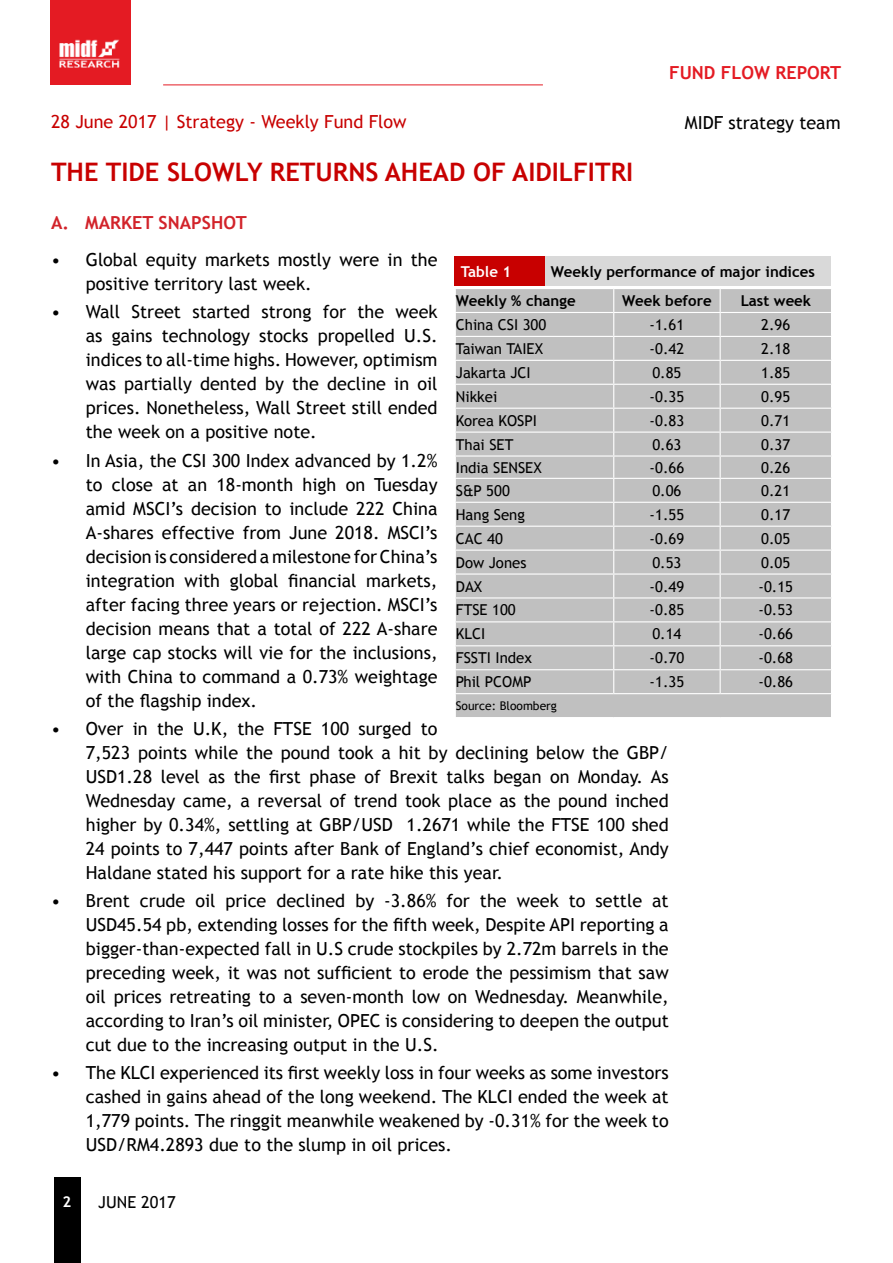
<style>
.page{position:relative;width:893px;height:1263px;background:#fff}
.page>*{position:absolute;margin:0;border:0;box-sizing:border-box;transform-origin:0 0}
.t1{font:700 25.5px "Trebuchet MS";color:#c80000}
.t2{font:18px/24px "Trebuchet MS";color:#000;text-align:justify}
.t3{font:18px "Trebuchet MS";color:#c80000}
.t4{font:700 18px "Trebuchet MS";color:#d2232a}
.t5{font:700 18px "Trebuchet MS";color:#e41b23}
.t6{font:16.5px "Trebuchet MS";color:#000}
.t7{font:15px "Trebuchet MS";color:#000}
.t8{font:700 15px/29.1px "Trebuchet MS";color:#000}
.t9{font:700 15px "Trebuchet MS";color:#fff}
.t10{font:12px "Trebuchet MS";color:#000}
</style>
<div class="page">
<div style="left:54px;top:1178px;width:27px;height:85px;background:#000"></div>
<hr style="left:163px;top:85px;width:380px;height:1px;background:#e41b23">
<div style="left:50px;top:0;width:80px;height:84px;background:#e41b23"></div>
<img style="left:59px;top:39px;width:61px;height:29px">
<div style="left:454px;top:257px;width:91px;height:29px;background:#c80000"></div>
<div style="left:545px;top:257px;width:285px;height:29px;background:#d9d9d9"></div>
<div style="left:456px;top:289px;width:375px;height:428px;background:#c0c0c0"></div>
<svg style="left:613px;top:289px;width:1px;height:404px"></svg>
<svg style="left:719px;top:289px;width:1px;height:404px"></svg>
<hr style="left:454px;top:312px;width:159px;height:1px;background:#fff">
<hr style="left:613px;top:312px;width:107px;height:1px;background:#fff">
<hr style="left:720px;top:312px;width:112px;height:1px;background:#fff">
<hr style="left:454px;top:336px;width:159px;height:1px;background:#fff">
<hr style="left:613px;top:336px;width:107px;height:1px;background:#fff">
<hr style="left:720px;top:336px;width:112px;height:1px;background:#fff">
<hr style="left:454px;top:360px;width:159px;height:1px;background:#fff">
<hr style="left:613px;top:360px;width:107px;height:1px;background:#fff">
<hr style="left:720px;top:360px;width:112px;height:1px;background:#fff">
<hr style="left:454px;top:384px;width:159px;height:1px;background:#fff">
<hr style="left:613px;top:384px;width:107px;height:1px;background:#fff">
<hr style="left:720px;top:384px;width:112px;height:1px;background:#fff">
<hr style="left:454px;top:408px;width:159px;height:1px;background:#fff">
<hr style="left:613px;top:408px;width:107px;height:1px;background:#fff">
<hr style="left:720px;top:408px;width:112px;height:1px;background:#fff">
<hr style="left:454px;top:432px;width:159px;height:1px;background:#fff">
<hr style="left:613px;top:432px;width:107px;height:1px;background:#fff">
<hr style="left:720px;top:432px;width:112px;height:1px;background:#fff">
<hr style="left:454px;top:455px;width:159px;height:2px;background:#fff">
<hr style="left:613px;top:455px;width:107px;height:2px;background:#fff">
<hr style="left:720px;top:455px;width:112px;height:2px;background:#fff">
<hr style="left:454px;top:478px;width:159px;height:1px;background:#fff">
<hr style="left:613px;top:478px;width:107px;height:1px;background:#fff">
<hr style="left:720px;top:478px;width:112px;height:1px;background:#fff">
<hr style="left:454px;top:502px;width:159px;height:1px;background:#fff">
<hr style="left:613px;top:502px;width:107px;height:1px;background:#fff">
<hr style="left:720px;top:502px;width:112px;height:1px;background:#fff">
<hr style="left:454px;top:526px;width:159px;height:1px;background:#fff">
<hr style="left:613px;top:526px;width:107px;height:1px;background:#fff">
<hr style="left:720px;top:526px;width:112px;height:1px;background:#fff">
<hr style="left:454px;top:550px;width:159px;height:1px;background:#fff">
<hr style="left:613px;top:550px;width:107px;height:1px;background:#fff">
<hr style="left:720px;top:550px;width:112px;height:1px;background:#fff">
<hr style="left:454px;top:573px;width:159px;height:2px;background:#fff">
<hr style="left:613px;top:573px;width:107px;height:2px;background:#fff">
<hr style="left:720px;top:573px;width:112px;height:2px;background:#fff">
<hr style="left:454px;top:597px;width:159px;height:2px;background:#fff">
<hr style="left:613px;top:597px;width:107px;height:2px;background:#fff">
<hr style="left:720px;top:597px;width:112px;height:2px;background:#fff">
<hr style="left:454px;top:621px;width:159px;height:1px;background:#fff">
<hr style="left:613px;top:621px;width:107px;height:1px;background:#fff">
<hr style="left:720px;top:621px;width:112px;height:1px;background:#fff">
<hr style="left:454px;top:645px;width:159px;height:1px;background:#fff">
<hr style="left:613px;top:645px;width:107px;height:1px;background:#fff">
<hr style="left:720px;top:645px;width:112px;height:1px;background:#fff">
<hr style="left:454px;top:669px;width:159px;height:1px;background:#fff">
<hr style="left:613px;top:669px;width:107px;height:1px;background:#fff">
<hr style="left:720px;top:669px;width:112px;height:1px;background:#fff">
<hr style="left:454px;top:693px;width:159px;height:1px;background:#fff">
<hr style="left:613px;top:693px;width:107px;height:1px;background:#fff">
<hr style="left:720px;top:693px;width:112px;height:1px;background:#fff">
<p class="t3" style="left:51px;top:115px;width:357px">28 June 2017 | Strategy - Weekly Fund Flow</p>
<h1 class="t1" style="left:51px;top:162px;width:583px">THE TIDE SLOWLY RETURNS AHEAD OF AIDILFITRI</h1>
<p class="t5" style="left:669px;top:65px;width:173px">FUND FLOW REPORT</p>
<p class="t2" style="left:685px;top:112px;width:157px">MIDF strategy team</p>
<p class="t4" style="left:51px;top:216px;width:197px">A. MARKET SNAPSHOT</p>
<p class="t2" style="left:86px;top:249px;width:353px;text-indent:-35px">• Global equity markets mostly were in the positive territory last week.</p>
<p class="t2" style="left:86px;top:302px;width:353px;text-indent:-35px">• Wall Street started strong for the week as gains technology stocks propelled U.S. indices to all-time highs. However, optimism was partially dented by the decline in oil prices. Nonetheless, Wall Street still ended the week on a positive note.</p>
<p class="t2" style="left:86px;top:450px;width:353px;text-indent:-35px">• In Asia, the CSI 300 Index advanced by 1.2% to close at an 18-month high on Tuesday amid MSCI’s decision to include 222 China A-shares effective from June 2018. MSCI’s decision is considered a milestone for China’s integration with global financial markets, after facing three years or rejection. MSCI’s decision means that a total of 222 A-share large cap stocks will vie for the inclusions, with China to command a 0.73% weightage of the flagship index.</p>
<p class="t2" style="left:86px;top:718px;width:584px;text-align:left;text-indent:-35px">• Over in the U.K, the FTSE 100 surged to<br>7,523 points while the pound took a hit by declining below the GBP/ USD1.28 level as the first phase of Brexit talks began on Monday. As Wednesday came, a reversal of trend took place as the pound inched higher by 0.34%, settling at GBP/USD 1.2671 while the FTSE 100 shed 24 points to 7,447 points after Bank of England’s chief economist, Andy Haldane stated his support for a rate hike this year.</p>
<p class="t2" style="left:86px;top:890px;width:584px;text-indent:-35px">• Brent crude oil price declined by -3.86% for the week to settle at USD45.54 pb, extending losses for the fifth week, Despite API reporting a bigger-than-expected fall in U.S crude stockpiles by 2.72m barrels in the preceding week, it was not sufficient to erode the pessimism that saw oil prices retreating to a seven-month low on Wednesday. Meanwhile, according to Iran’s oil minister, OPEC is considering to deepen the output cut due to the increasing output in the U.S.</p>
<p class="t2" style="left:86px;top:1063px;width:584px;text-indent:-35px">• The KLCI experienced its first weekly loss in four weeks as some investors cashed in gains ahead of the long weekend. The KLCI ended the week at 1,779 points. The ringgit meanwhile weakened by -0.31% for the week to USD/RM4.2893 due to the slump in oil prices.</p>
<p class="t8" style="left:456px;top:259px;width:360px;text-indent:95px">Weekly performance of major indices<br>Weekly % change</p>
<p class="t9" style="left:460px;top:266px;width:52px">Table 1</p>
<p class="t8" style="left:622px;top:288px;width:91px">Week before</p>
<p class="t8" style="left:740px;top:288px;width:72px">Last week</p>
<p class="t7" style="left:456px;top:319px;width:92px">China CSI 300</p>
<p class="t7" style="left:649px;top:319px;width:36px">-1.61</p>
<p class="t7" style="left:761px;top:319px;width:31px">2.96</p>
<p class="t7" style="left:456px;top:343px;width:89px">Taiwan TAIEX</p>
<p class="t7" style="left:649px;top:343px;width:36px">-0.42</p>
<p class="t7" style="left:761px;top:343px;width:31px">2.18</p>
<p class="t7" style="left:456px;top:367px;width:76px">Jakarta JCI</p>
<p class="t7" style="left:652px;top:367px;width:31px">0.85</p>
<p class="t7" style="left:761px;top:367px;width:31px">1.85</p>
<p class="t7" style="left:456px;top:391px;width:43px">Nikkei</p>
<p class="t7" style="left:649px;top:391px;width:36px">-0.35</p>
<p class="t7" style="left:761px;top:391px;width:31px">0.95</p>
<p class="t7" style="left:456px;top:415px;width:83px">Korea KOSPI</p>
<p class="t7" style="left:649px;top:415px;width:36px">-0.83</p>
<p class="t7" style="left:761px;top:415px;width:31px">0.71</p>
<p class="t7" style="left:456px;top:439px;width:59px">Thai SET</p>
<p class="t7" style="left:652px;top:439px;width:31px">0.63</p>
<p class="t7" style="left:761px;top:439px;width:31px">0.37</p>
<p class="t7" style="left:456px;top:462px;width:87px">India SENSEX</p>
<p class="t7" style="left:649px;top:462px;width:36px">-0.66</p>
<p class="t7" style="left:761px;top:462px;width:31px">0.26</p>
<p class="t7" style="left:456px;top:485px;width:55px">S&amp;P 500</p>
<p class="t7" style="left:652px;top:485px;width:31px">0.06</p>
<p class="t7" style="left:761px;top:485px;width:31px">0.21</p>
<p class="t7" style="left:456px;top:509px;width:71px">Hang Seng</p>
<p class="t7" style="left:649px;top:509px;width:36px">-1.55</p>
<p class="t7" style="left:761px;top:509px;width:31px">0.17</p>
<p class="t7" style="left:456px;top:533px;width:49px">CAC 40</p>
<p class="t7" style="left:649px;top:533px;width:36px">-0.69</p>
<p class="t7" style="left:761px;top:533px;width:31px">0.05</p>
<p class="t7" style="left:456px;top:557px;width:72px">Dow Jones</p>
<p class="t7" style="left:652px;top:557px;width:31px">0.53</p>
<p class="t7" style="left:761px;top:557px;width:31px">0.05</p>
<p class="t7" style="left:456px;top:580px;width:28px">DAX</p>
<p class="t7" style="left:649px;top:580px;width:36px">-0.49</p>
<p class="t7" style="left:758px;top:580px;width:36px">-0.15</p>
<p class="t7" style="left:456px;top:604px;width:61px">FTSE 100</p>
<p class="t7" style="left:649px;top:604px;width:36px">-0.85</p>
<p class="t7" style="left:758px;top:604px;width:36px">-0.53</p>
<p class="t7" style="left:456px;top:628px;width:31px">KLCI</p>
<p class="t7" style="left:652px;top:628px;width:31px">0.14</p>
<p class="t7" style="left:758px;top:628px;width:36px">-0.66</p>
<p class="t7" style="left:456px;top:652px;width:78px">FSSTI Index</p>
<p class="t7" style="left:649px;top:652px;width:36px">-0.70</p>
<p class="t7" style="left:758px;top:652px;width:36px">-0.68</p>
<p class="t7" style="left:456px;top:676px;width:77px">Phil PCOMP</p>
<p class="t7" style="left:649px;top:676px;width:36px">-1.35</p>
<p class="t7" style="left:758px;top:676px;width:36px">-0.86</p>
<p class="t10" style="left:456px;top:701px;width:103px">Source: Bloomberg</p>
<p class="t9" style="left:63px;top:1196px;width:10px">2</p>
<p class="t6" style="left:98px;top:1196px;width:79px">JUNE 2017</p>
</div>
